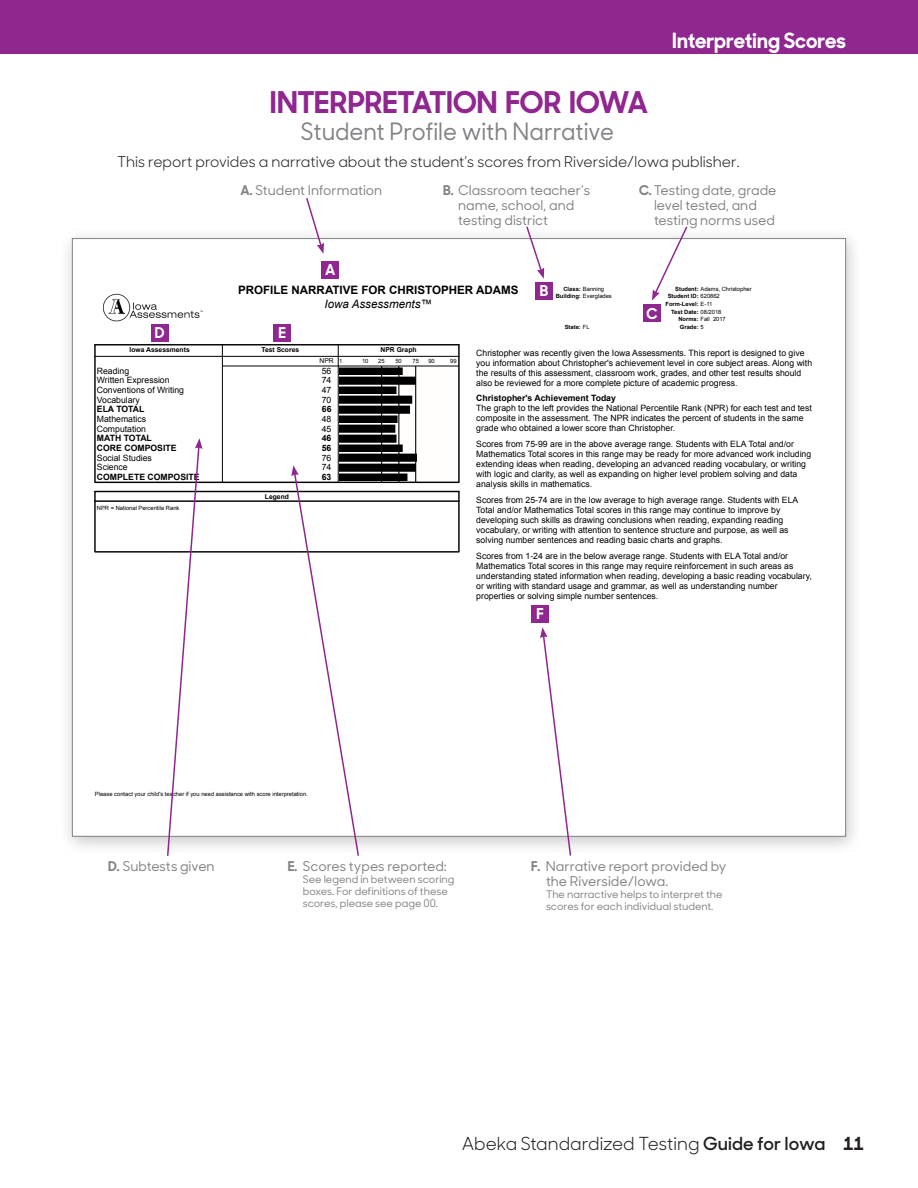
<style>
.page{position:relative;width:918px;height:1188px;background:#fff}
.page>*{position:absolute;margin:0;border:0;box-sizing:border-box;transform-origin:0 0}
._01_Heading{font:700 30px "Sharp Sans No 1";letter-spacing:-.01em;color:#90268f}
.t1{font:500 24px "Sharp Sans No 1";color:#808285;scale:.95 1}
._02_Page_header{font:700 21px "Sharp Sans No 1";color:#fff}
.t2{font:18px "Sharp Sans No 1";color:#231f20}
._06_Main_text_second{font:15px "Sharp Sans No 1";color:#231f20}
.t3{font:700 15px "Sharp Sans No 1";color:#fff}
.t4{font:500 13.5px/15px "Sharp Sans No 1";color:#808285}
.t5{font:700 11.55px/14.1px "Arial";color:#000;text-align:center}
.t6{font:500 10.5px/12px "Sharp Sans No 1";color:#808285}
.t7{font:8.7px/10.1px "Arial";color:#000}
.t8{font:700 8.7px "Arial";color:#000}
.t9{font:700 6.75px "Arial";color:#000}
.t10{font:6.75px "Arial";color:#000}
.t11{font:5.85px "Arial";color:#000}
.t12{font:700 5.85px/7.6px "Arial";color:#000}
.s1{font-weight:700}
.s2{font-weight:400;font-style:italic}
.s3{font-weight:400}
.s4{font-size:5.85px}
.s5{font-weight:600}
</style>
<div class="page">
<div style="left:0;top:0;width:918px;height:54px;background:#90268f"></div>
<div style="left:59px;top:227px;width:805px;height:629px;background:#231f20;opacity:.25"></div>
<div style="left:72px;top:238px;width:774px;height:599px;background:#fff;border:1px solid #808285"></div>
<img style="left:103px;top:293px;width:99px;height:29px">
<hr style="left:95px;top:356px;width:364px;height:1px;background:#000">
<img style="left:340px;top:367px;width:117px;height:115px">
<hr style="left:222px;top:366px;width:237px;height:1px;background:#000">
<hr style="left:95px;top:345px;width:364px;height:1px;background:#000">
<hr style="left:95px;top:482px;width:364px;height:1px;background:#000">
<hr style="left:95px;top:345px;width:1px;height:137px;background:#000">
<hr style="left:222px;top:345px;width:1px;height:137px;background:#000">
<hr style="left:338px;top:345px;width:1px;height:137px;background:#000">
<hr style="left:458px;top:345px;width:2px;height:137px;background:#000">
<hr style="left:95px;top:491px;width:364px;height:1px;background:#000">
<hr style="left:95px;top:500px;width:364px;height:2px;background:#000">
<hr style="left:95px;top:551px;width:364px;height:2px;background:#000">
<hr style="left:95px;top:492px;width:1px;height:59px;background:#000">
<hr style="left:458px;top:492px;width:2px;height:59px;background:#000">
<div style="left:321px;top:261px;width:18px;height:18px;background:#90268f"></div>
<div style="left:535px;top:282px;width:18px;height:18px;background:#90268f"></div>
<div style="left:151px;top:324px;width:18px;height:18px;background:#90268f"></div>
<div style="left:531px;top:605px;width:18px;height:18px;background:#90268f"></div>
<div style="left:273px;top:324px;width:18px;height:18px;background:#90268f"></div>
<div style="left:643px;top:304px;width:18px;height:18px;background:#90268f"></div>
<svg style="left:305px;top:198px;width:19px;height:56px"></svg>
<svg style="left:525px;top:226px;width:19px;height:53px"></svg>
<svg style="left:652px;top:226px;width:37px;height:75px"></svg>
<svg style="left:291px;top:465px;width:69px;height:391px"></svg>
<svg style="left:540px;top:627px;width:32px;height:229px"></svg>
<svg style="left:166px;top:438px;width:36px;height:418px"></svg>
<p class="_02_Page_header" style="left:672px;top:23px;width:175px">Interpreting Scores</p>
<p class="_01_Heading" style="left:270px;top:77px;width:380px">INTERPRETATION FOR IOWA</p>
<p class="t1" style="left:301px;top:114px;width:331px">Student Profile with Narrative</p>
<p class="_06_Main_text_second" style="left:117px;top:149px;width:624px">This report provides a narrative about the student’s scores from Riverside/Iowa publisher.</p>
<p class="t3" style="left:155px;top:320px;width:11px">D</p>
<p class="t4" style="left:241px;top:182px;width:143px"><span class="s1">A.</span> Student Information</p>
<p class="t3" style="left:325px;top:257px;width:12px">A</p>
<p class="t4" style="left:458px;top:182px;width:133px;text-indent:-15px"><span class="s1">B.</span> Classroom teacher’s name, school, and testing district</p>
<p class="t4" style="left:654px;top:182px;width:124px;text-indent:-15px"><span class="s1">C.</span> Testing date, grade level tested, and testing norms used</p>
<p class="t5" style="left:238px;top:283px;width:282px">PROFILE NARRATIVE FOR CHRISTOPHER ADAMS<br><span class="s2">Iowa Assessments™</span></p>
<p class="t3" style="left:279px;top:320px;width:9px">E</p>
<p class="t3" style="left:540px;top:278px;width:10px">B</p>
<p class="t11" style="left:563px;top:285px;width:42px"><span class="s1">Class:</span> Banning</p>
<p class="t11" style="left:675px;top:285px;width:78px"><span class="s1">Student:</span> Adams, Christopher</p>
<p class="t11" style="left:556px;top:292px;width:58px"><span class="s1">Building:</span> Everglades</p>
<p class="t12" style="left:668px;top:293px;width:54px">Student ID: <span class="s3">620862</span></p>
<p class="t12" style="left:678px;top:308px;width:49px;text-indent:-7px">Test Date: <span class="s3">08/2018<br></span>Norms: <span class="s3">Fall 2017<br></span>Grade: <span class="s3">5</span></p>
<p class="t12" style="left:666px;top:300px;width:48px">Form-Level: <span class="s3">E-11</span></p>
<p class="t3" style="left:646px;top:301px;width:13px">C</p>
<p class="t12" style="left:565px;top:323px;width:26px">State: <span class="s3">FL</span></p>
<p class="t9" style="left:130px;top:345px;width:62px">Iowa Assessments</p>
<p class="t9" style="left:261px;top:345px;width:39px">Test Scores</p>
<p class="t9" style="left:381px;top:345px;width:38px">NPR Graph</p>
<p class="t10" style="left:320px;top:357px;width:24px">NPR <span class="s4">1</span></p>
<p class="t11" style="left:362px;top:357px;width:8px">10</p>
<p class="t11" style="left:378px;top:357px;width:8px">25</p>
<p class="t11" style="left:395px;top:357px;width:8px">50</p>
<p class="t11" style="left:413px;top:357px;width:8px">75</p>
<p class="t11" style="left:428px;top:357px;width:8px">90</p>
<p class="t11" style="left:450px;top:357px;width:8px">99</p>
<p class="t7" style="left:97px;top:366px;width:34px">Reading</p>
<p class="t7" style="left:322px;top:366px;width:11px">56</p>
<p class="t7" style="left:97px;top:375px;width:74px">Written Expression</p>
<p class="t7" style="left:322px;top:375px;width:11px">74</p>
<p class="t7" style="left:97px;top:385px;width:89px">Conventions of Writing</p>
<p class="t7" style="left:322px;top:385px;width:11px">47</p>
<p class="t7" style="left:97px;top:395px;width:44px">Vocabulary</p>
<p class="t7" style="left:322px;top:395px;width:11px">70</p>
<p class="t8" style="left:97px;top:403px;width:49px">ELA TOTAL</p>
<p class="t8" style="left:322px;top:403px;width:11px">66</p>
<p class="t7" style="left:97px;top:414px;width:51px">Mathematics</p>
<p class="t7" style="left:322px;top:414px;width:11px">48</p>
<p class="t7" style="left:97px;top:424px;width:51px">Computation</p>
<p class="t7" style="left:322px;top:424px;width:11px">45</p>
<p class="t8" style="left:97px;top:432px;width:57px">MATH TOTAL</p>
<p class="t8" style="left:322px;top:432px;width:11px">46</p>
<p class="t8" style="left:97px;top:442px;width:81px">CORE COMPOSITE</p>
<p class="t8" style="left:322px;top:442px;width:11px">56</p>
<p class="t7" style="left:97px;top:453px;width:57px">Social Studies</p>
<p class="t7" style="left:322px;top:453px;width:11px">76</p>
<p class="t7" style="left:97px;top:462px;width:32px">Science</p>
<p class="t7" style="left:322px;top:462px;width:11px">74</p>
<p class="t8" style="left:97px;top:471px;width:104px">COMPLETE COMPOSITE</p>
<p class="t8" style="left:322px;top:471px;width:11px">63</p>
<p class="t9" style="left:265px;top:492px;width:26px">Legend</p>
<p class="t11" style="left:97px;top:504px;width:84px">NPR = National Percentile Rank</p>
<p class="t7" style="left:476px;top:348px;width:337px">Christopher was recently given the Iowa Assessments. This report is designed to give you information about Christopher's achievement level in core subject areas. Along with the results of this assessment, classroom work, grades, and other test results should also be reviewed for a more complete picture of academic progress.</p>
<p class="t7" style="left:476px;top:393px;width:337px"><span class="s1">Christopher's Achievement Today<br></span>The graph to the left provides the National Percentile Rank (NPR) for each test and test composite in the assessment. The NPR indicates the percent of students in the same grade who obtained a lower score than Christopher.</p>
<p class="t7" style="left:476px;top:439px;width:336px">Scores from 75-99 are in the above average range. Students with ELA Total and/or Mathematics Total scores in this range may be ready for more advanced work including extending ideas when reading, developing an advanced reading vocabulary, or writing with logic and clarity, as well as expanding on higher level problem solving and data analysis skills in mathematics.</p>
<p class="t7" style="left:476px;top:495px;width:324px">Scores from 25-74 are in the low average to high average range. Students with ELA Total and/or Mathematics Total scores in this range may continue to improve by developing such skills as drawing conclusions when reading, expanding reading vocabulary, or writing with attention to sentence structure and purpose, as well as solving number sentences and reading basic charts and graphs.</p>
<p class="t7" style="left:476px;top:551px;width:337px">Scores from 1-24 are in the below average range. Students with ELA Total and/or Mathematics Total scores in this range may require reinforcement in such areas as understanding stated information when reading, developing a basic reading vocabulary, or writing with standard usage and grammar, as well as understanding number properties or solving simple number sentences.</p>
<p class="t3" style="left:536px;top:601px;width:9px">F</p>
<p class="t11" style="left:95px;top:790px;width:214px">Please contact your child's teacher if you need assistance with score interpretation.</p>
<p class="t4" style="left:108px;top:859px;width:108px"><span class="s1">D.</span> Subtests given</p>
<p class="t4" style="left:288px;top:859px;width:161px"><span class="s1">E.</span> Scores types reported:</p>
<p class="t6" style="left:303px;top:873px;width:153px">See legend in between scoring boxes. For definitions of these scores, please see page 00.</p>
<p class="t4" style="left:546px;top:859px;width:182px;text-indent:-15px"><span class="s1">F.</span> Narrative report provided by the Riverside/Iowa.</p>
<p class="t6" style="left:546px;top:888px;width:178px">The narractive helps to interpret the scores for each individual student.</p>
<h3 class="t2" style="left:462px;top:1129px;width:404px">Abeka Standardized Testing <span class="s5">Guide for Iowa</span> <span class="s1">11</span></h3>
</div>
